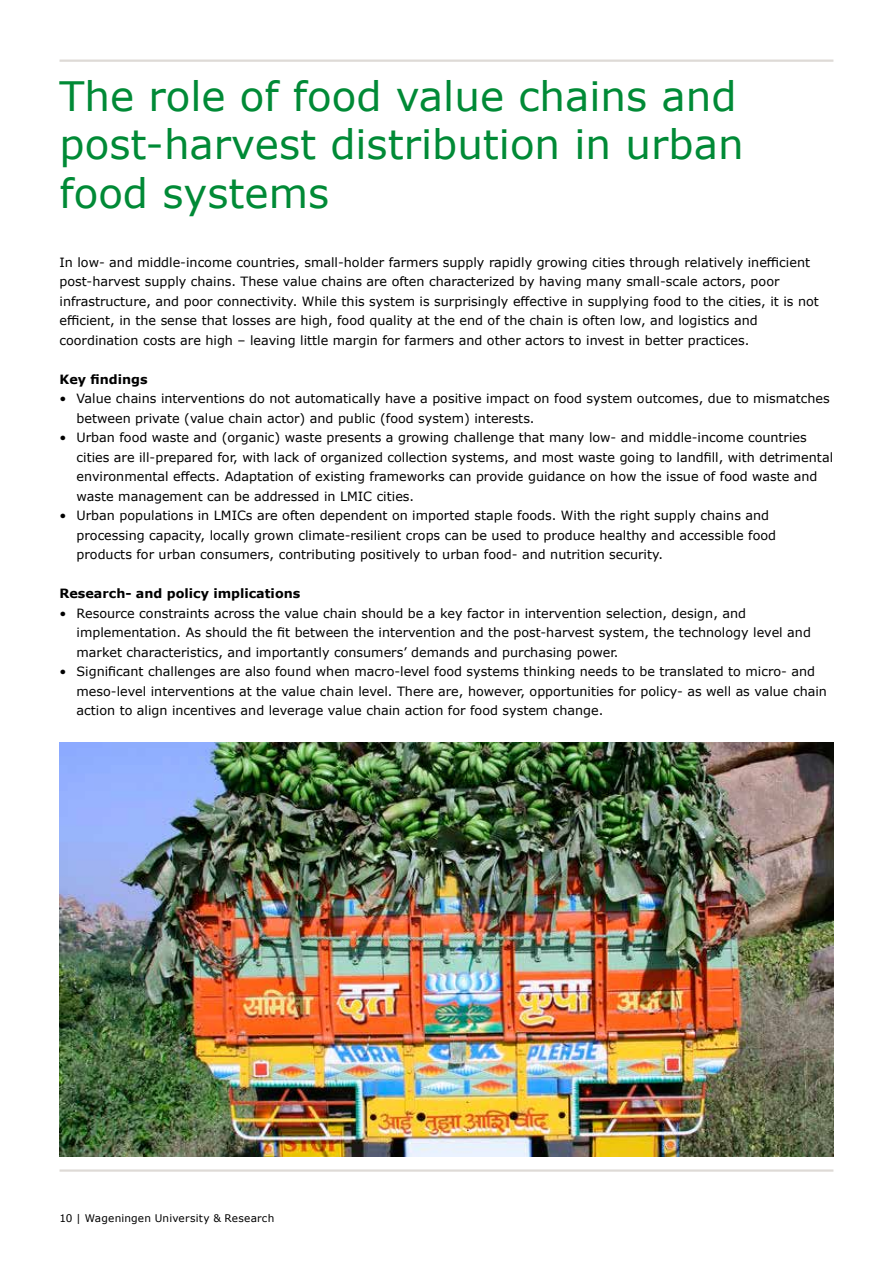
<style>
.page{position:relative;width:893px;height:1263px;background:#fff}
.page>*{position:absolute;margin:0;border:0;box-sizing:border-box;transform-origin:0 0}
.t1{font:40.5px/48.8px "Verdana";color:#008a36}
.t2{font:12.75px/19.5px "Verdana";color:#000}
.t3{font:700 12.75px "Verdana";color:#000}
.t4{font:10.5px "Verdana";letter-spacing:.015em;color:#000}
</style>
<div class="page">
<img style="left:60px;top:742px;width:773px;height:415px">
<hr style="left:60px;top:60px;width:773px;height:2px;background:#dedad6">
<hr style="left:60px;top:1169px;width:773px;height:3px;background:#dedad6">
<h1 class="t1" style="left:60px;top:71px;width:686px">The role of food value chains and post-harvest distribution in urban food systems</h1>
<p class="t2" style="left:60px;top:252px;width:761px">In low- and middle-income countries, small-holder farmers supply rapidly growing cities through relatively inefficient post-harvest supply chains. These value chains are often characterized by having many small-scale actors, poor infrastructure, and poor connectivity. While this system is surprisingly effective in supplying food to the cities, it is not efficient, in the sense that losses are high, food quality at the end of the chain is often low, and logistics and coordination costs are high – leaving little margin for farmers and other actors to invest in better practices.</p>
<p class="t3" style="left:60px;top:370px;width:90px">Key findings</p>
<p class="t2" style="left:77px;top:389px;width:755px;text-indent:-17px">• Value chains interventions do not automatically have a positive impact on food system outcomes, due to mismatches between private (value chain actor) and public (food system) interests.</p>
<p class="t2" style="left:77px;top:428px;width:758px;text-indent:-17px">• Urban food waste and (organic) waste presents a growing challenge that many low- and middle-income countries cities are ill-prepared for, with lack of organized collection systems, and most waste going to landfill, with detrimental environmental effects. Adaptation of existing frameworks can provide guidance on how the issue of food waste and waste management can be addressed in LMIC cities.</p>
<p class="t2" style="left:77px;top:506px;width:701px;text-indent:-17px">• Urban populations in LMICs are often dependent on imported staple foods. With the right supply chains and processing capacity, locally grown climate-resilient crops can be used to produce healthy and accessible food products for urban consumers, contributing positively to urban food- and nutrition security.</p>
<p class="t3" style="left:60px;top:584px;width:242px">Research- and policy implications</p>
<p class="t2" style="left:77px;top:603px;width:736px;text-indent:-17px">• Resource constraints across the value chain should be a key factor in intervention selection, design, and implementation. As should the fit between the intervention and the post-harvest system, the technology level and market characteristics, and importantly consumers’ demands and purchasing power.</p>
<p class="t2" style="left:77px;top:662px;width:752px;text-indent:-17px">• Significant challenges are also found when macro-level food systems thinking needs to be translated to micro- and meso-level interventions at the value chain level. There are, however, opportunities for policy- as well as value chain action to align incentives and leverage value chain action for food system change.</p>
<p class="t4" style="left:60px;top:1211px;width:216px">10 | Wageningen University &amp; Research</p>
</div>
